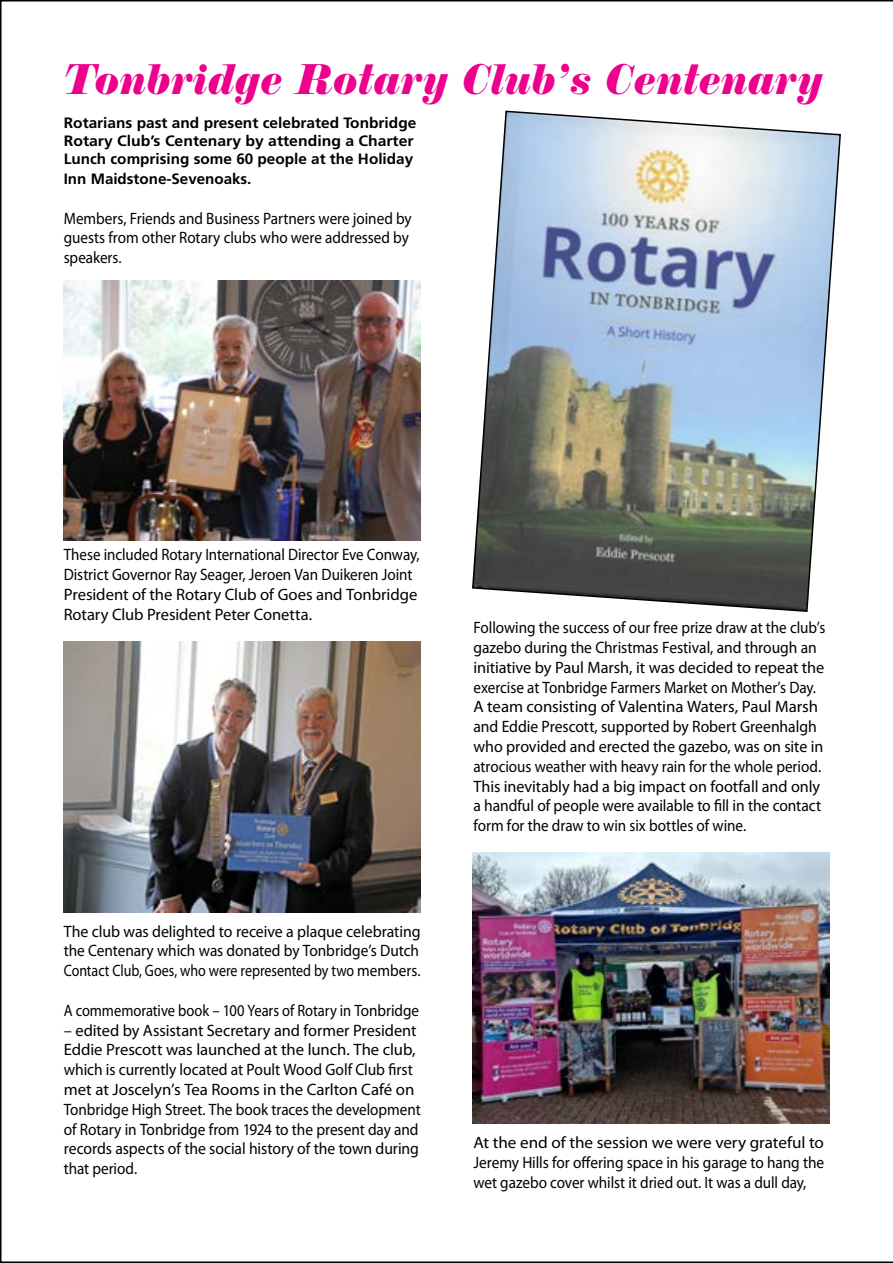
<style>
.page{position:relative;width:893px;height:1263px;background:#fff}
.page>*{position:absolute;margin:0;border:0;box-sizing:border-box;transform-origin:0 0}
.t1{font:italic 42px "Normande BT";color:#ec008c;scale:.92 1}
.t2{font:16.5px/19.8px "Myriad Pro";letter-spacing:-.005em;color:#000;scale:.92 1}
.t3{font:16.5px/19.8px "Myriad Pro";letter-spacing:-.005em;color:#000}
.t4{font:16.5px/19.8px "Myriad Pro";letter-spacing:-.005em;color:#000;scale:.91 1}
.t5{font:16.5px/19.8px "Myriad Pro";letter-spacing:-.005em;color:#000;text-align:justify;scale:.96 1}
.t6{font:16.5px/19.8px "Myriad Pro";letter-spacing:-.005em;color:#000;text-align:justify;scale:1.04 1}
.t7{font:16.5px "Myriad Pro";letter-spacing:-.005em;color:#000;scale:.88 1}
.t8{font:700 15px/18px "Frutiger LT Std";color:#000}
</style>
<div class="page">
<img style="left:0;top:0;width:893px;height:1263px">
<h1 class="t1" style="left:64px;top:53px;width:827px">Tonbridge Rotary Club’s Centenary</h1>
<p class="t8" style="left:64px;top:114px;width:354px">Rotarians past and present celebrated Tonbridge<br>Rotary Club’s Centenary by attending a Charter<br>Lunch comprising some 60 people at the Holiday</p>
<p class="t8" style="left:64px;top:170px;width:189px">Inn Maidstone-Sevenoaks.</p>
<p class="t2" style="left:64px;top:208px;width:380px">Members, Friends and Business Partners were joined by guests from other Rotary clubs who were addressed by speakers.</p>
<p class="t4" style="left:64px;top:544px;width:393px">These included Rotary International Director Eve Conway, District Governor Ray Seager, Jeroen Van Duikeren Joint President of the Rotary Club of Goes and Tonbridge Rotary Club President Peter Conetta.</p>
<p class="t5" style="left:64px;top:921px;width:373px">The club was delighted to receive a plaque celebrating the Centenary which was donated by Tonbridge’s Dutch Contact Club, Goes, who were represented by two members.</p>
<p class="t7" style="left:64px;top:1000px;width:405px">A commemorative book – 100 Years of Rotary in Tonbridge</p>
<p class="t3" style="left:64px;top:1020px;width:358px">– edited by Assistant Secretary and former President Eddie Prescott was launched at the lunch. The club, which is currently located at Poult Wood Golf Club first met at Joscelyn’s Tea Rooms in the Carlton Café on Tonbridge High Street. The book traces the development of Rotary in Tonbridge from 1924 to the present day and records aspects of the social history of the town during that period.</p>
<p class="t2" style="left:473px;top:617px;width:384px">Following the success of our free prize draw at the club’s gazebo during the Christmas Festival, and through an initiative by Paul Marsh, it was decided to repeat the exercise at Tonbridge Farmers Market on Mother’s Day.<br>A team consisting of Valentina Waters, Paul Marsh and Eddie Prescott, supported by Robert Greenhalgh who provided and erected the gazebo, was on site in atrocious weather with heavy rain for the whole period.<br>This inevitably had a big impact on footfall and only a handful of people were available to fill in the contact form for the draw to win six bottles of wine.</p>
<p class="t6" style="left:473px;top:1132px;width:339px">At the end of the session we were very grateful to Jeremy Hills for offering space in his garage to hang the wet gazebo cover whilst it dried out. It was a dull day,</p>
</div>
